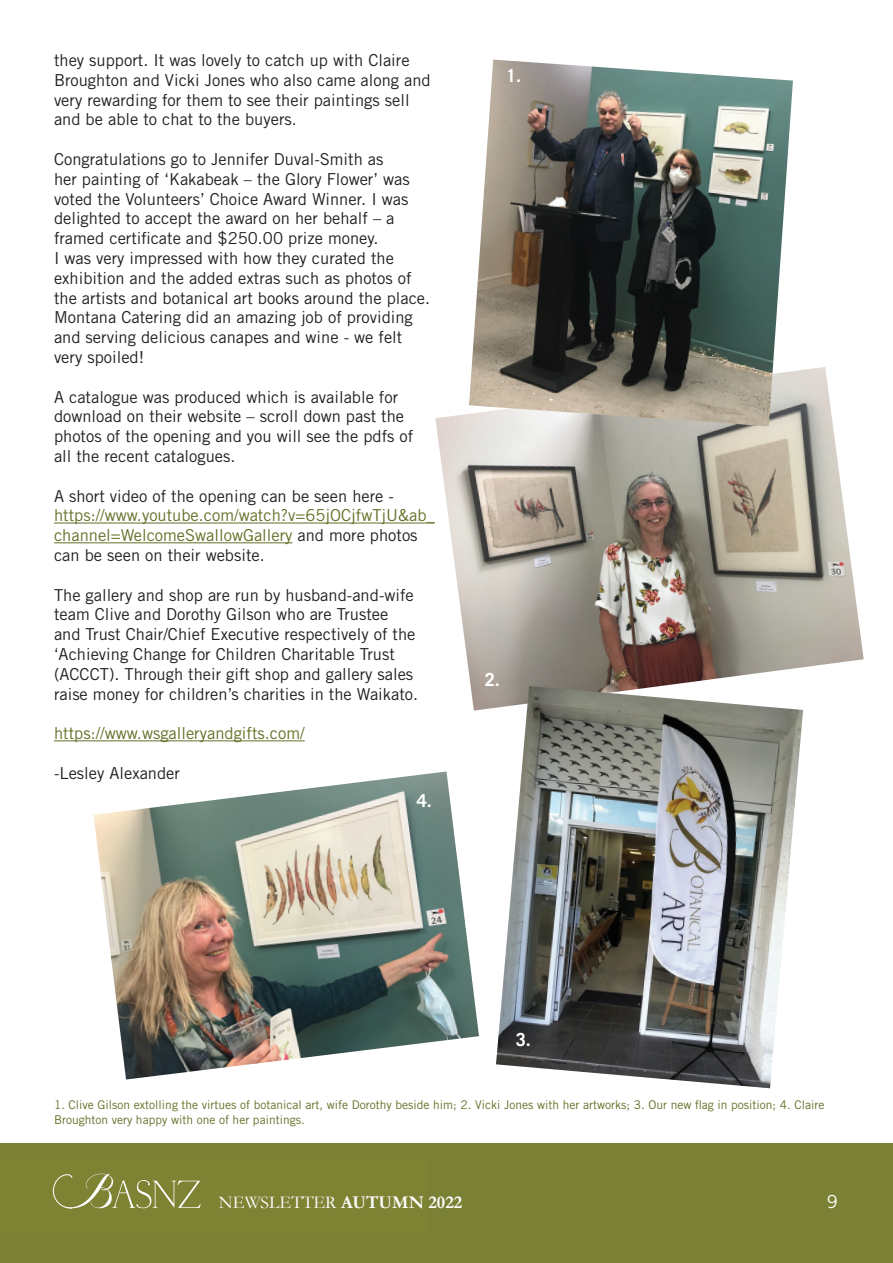
<style>
.page{position:relative;width:893px;height:1263px;background:#fff}
.page>*{position:absolute;margin:0;border:0;box-sizing:border-box;transform-origin:0 0}
.t1{font:18px "Garamond";color:#fff}
.t2{font:700 18px "Trade Gothic LT Std";color:#fff}
.t3{font:16.5px/19.8px "Trade Gothic LT Std";color:#231f20}
.t4{font:16.5px/19.8px "Trade Gothic LT Std";color:#676e27}
.t5{font:12px/15px "Trade Gothic LT Std";color:#676e27}
.s1{color:#231f20}
.s2{font-weight:700}
</style>
<div class="page">
<div style="left:0;top:1144px;width:893px;height:119px;background:#7b8134"></div>
<svg style="left:52px;top:1173px;width:149px;height:36px"></svg>
<img style="left:435px;top:367px;width:429px;height:344px">
<img style="left:94px;top:771px;width:385px;height:308px">
<img style="left:469px;top:60px;width:324px;height:366px">
<hr style="left:54px;top:523px;width:381px;height:1px;background:#676e27">
<hr style="left:54px;top:542px;width:238px;height:1px;background:#676e27">
<hr style="left:54px;top:740px;width:251px;height:1px;background:#676e27">
<img style="left:496px;top:686px;width:307px;height:402px">
<p class="t3" style="left:54px;top:50px;width:378px">they support. It was lovely to catch up with Claire Broughton and Vicki Jones who also came along and very rewarding for them to see their paintings sell and be able to chat to the buyers.</p>
<p class="t3" style="left:54px;top:149px;width:378px">Congratulations go to Jennifer Duval-Smith as<br>her painting of ‘Kakabeak – the Glory Flower’ was voted the Volunteers’ Choice Award Winner. I was delighted to accept the award on her behalf – a framed certificate and $250.00 prize money.<br>I was very impressed with how they curated the exhibition and the added extras such as photos of the artists and botanical art books around the place.<br>Montana Catering did an amazing job of providing and serving delicious canapes and wine - we felt very spoiled!</p>
<p class="t3" style="left:54px;top:387px;width:361px">A catalogue was produced which is available for download on their website – scroll down past the photos of the opening and you will see the pdfs of all the recent catalogues.</p>
<p class="t3" style="left:54px;top:486px;width:342px">A short video of the opening can be seen here -</p>
<p class="t4" style="left:54px;top:505px;width:382px">https://www.youtube.com/watch?v=65jOCjfwTjU&amp;ab_ channel=WelcomeSwallowGallery <span class="s1">and more photos can be seen on their website.</span></p>
<p class="t3" style="left:54px;top:585px;width:366px">The gallery and shop are run by husband-and-wife team Clive and Dorothy Gilson who are Trustee and Trust Chair/Chief Executive respectively of the ‘Achieving Change for Children Charitable Trust (ACCCT). Through their gift shop and gallery sales raise money for children’s charities in the Waikato.</p>
<p class="t4" style="left:54px;top:723px;width:252px">https://www.wsgalleryandgifts.com/</p>
<p class="t3" style="left:54px;top:763px;width:128px">-Lesley Alexander</p>
<p class="t2" style="left:417px;top:789px;width:17px">4.</p>
<p class="t2" style="left:506px;top:64px;width:17px">1.</p>
<p class="t2" style="left:485px;top:668px;width:17px">2.</p>
<p class="t2" style="left:516px;top:1028px;width:17px">3.</p>
<p class="t5" style="left:54px;top:1097px;width:772px">1. Clive Gilson extolling the virtues of botanical art, wife Dorothy beside him; 2. Vicki Jones with her artworks; 3. Our new flag in position; 4. Claire<br>Broughton very happy with one of her paintings.</p>
<p class="t1" style="left:219px;top:1190px;width:245px">NEWSLETTER <span class="s2">AUTUMN 2022</span></p>
</div>
